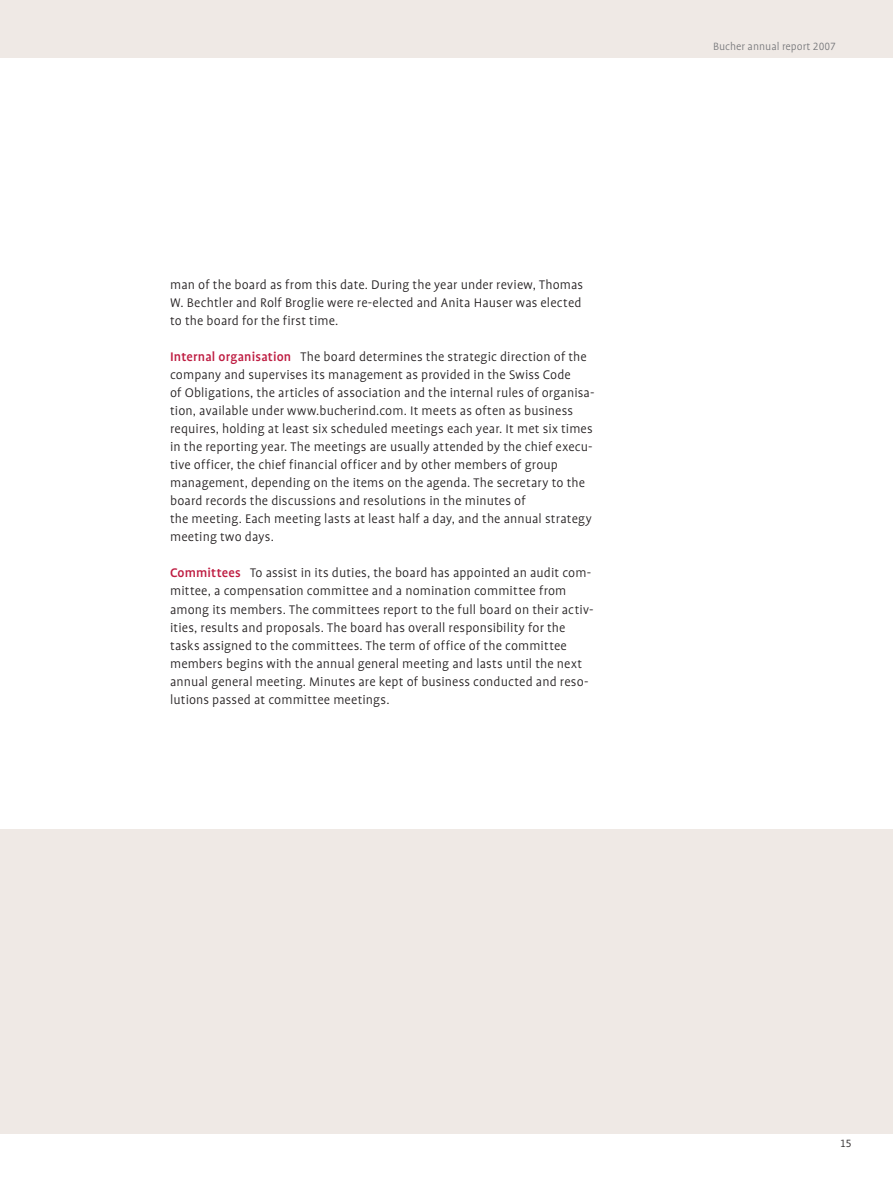
<style>
.page{position:relative;width:893px;height:1191px;background:#fff}
.page>*{position:absolute;margin:0;border:0;box-sizing:border-box;transform-origin:0 0}
.t1{font:300 14.25px/18px "Bucher Profile";letter-spacing:.005em;color:#231f20}
.t2{font:300 12px "Bucher Profile";color:#77787b}
.t3{font:300 12px "Bucher Profile";color:#231f20}
.s1{font-weight:500;color:#be1c41}
</style>
<div class="page">
<div style="left:0;top:0;width:893px;height:57px;background:#efe9e5"></div>
<div style="left:0;top:829px;width:893px;height:304px;background:#efe9e5"></div>
<p class="t1" style="left:170px;top:277px;width:415px;text-align:justify">man of the board as from this date. During the year under review, Thomas W. Bechtler and Rolf Broglie were re-elected and Anita Hauser was elected to the board for the first time.</p>
<p class="t1" style="left:170px;top:349px;width:426px"><span class="s1">Internal organisation</span> The board determines the strategic direction of the company and supervises its management as provided in the Swiss Code<br>of Obligations, the articles of association and the internal rules of organisa&shy;tion, available under www.bucherind.com. It meets as often as business requires, holding at least six scheduled meetings each year. It met six times in the reporting year. The meetings are usually attended by the chief execu&shy;tive officer, the chief financial officer and by other members of group management, depending on the items on the agenda. The secretary to the board records the discussions and resolutions in the minutes of<br>the meeting. Each meeting lasts at least half a day, and the annual strategy meeting two days.</p>
<p class="t1" style="left:170px;top:565px;width:425px"><span class="s1">Committees</span> To assist in its duties, the board has appointed an audit com&shy;mittee, a compensation committee and a nomination committee from among its members. The committees report to the full board on their activ&shy;ities, results and proposals. The board has overall responsibility for the tasks assigned to the committees. The term of office of the committee members begins with the annual general meeting and lasts until the next annual general meeting. Minutes are kept of business conducted and reso&shy;lutions passed at committee meetings.</p>
<p class="t2" style="left:713px;top:41px;width:124px">Bucher annual report 2007</p>
<p class="t3" style="left:840px;top:1138px;width:13px">15</p>
</div>
